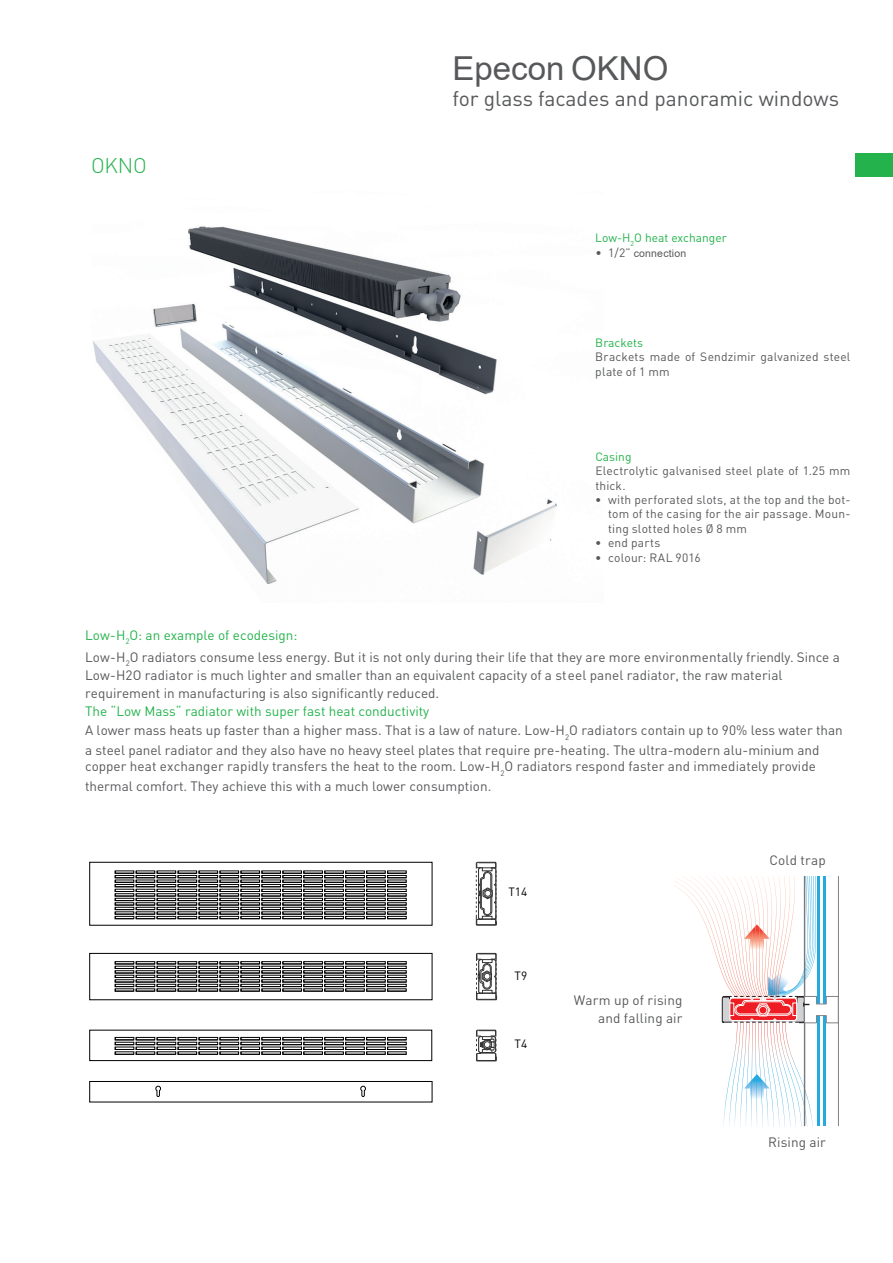
<style>
.page{position:relative;width:893px;height:1263px;background:#fff}
.page>*{position:absolute;margin:0;border:0;box-sizing:border-box;transform-origin:0 0}
.t1{font:33px "Arial";color:#57585a}
.t2{font:21px "DIN Pro";color:#57585a}
.t3{font:300 21px "DIN Pro";color:#23b24b}
.Broodtekst{font:13.5px/17.7px "DIN Pro";color:#57585a}
.t4{font:12px/14.4px "DIN Pro";letter-spacing:.015em;color:#57585a}
.t5{font:12px "DIN Pro";color:#23b24b}
.t6{font:11.85px "DIN Pro";color:#000}
.t7{font:10.5px "Arial";letter-spacing:.02em;color:#57585a}
.s1{font-family:"DIN Pro";font-size:12px}
.s2{color:#23b24b}
</style>
<div class="page">
<div style="left:855px;top:153px;width:38px;height:23px;background:#23b24b"></div>
<img style="left:93px;top:226px;width:464px;height:358px">
<div style="left:89px;top:1030px;width:343px;height:31px;border:1px solid #000"></div>
<div style="left:89px;top:953px;width:343px;height:47px;border:1px solid #000"></div>
<div style="left:89px;top:862px;width:343px;height:63px;border:1px solid #000"></div>
<div style="left:89px;top:1081px;width:343px;height:21px;border:1px solid #000"></div>
<svg style="left:156px;top:1086px;width:5px;height:11px"></svg>
<svg style="left:360px;top:1086px;width:6px;height:11px"></svg>
<svg style="left:115px;top:1037px;width:292px;height:18px"></svg>
<div style="left:387px;top:1042px;width:19px;height:3px;border:1px solid #000"></div>
<div style="left:387px;top:1037px;width:19px;height:3px;border:1px solid #000"></div>
<svg style="left:115px;top:961px;width:292px;height:31px"></svg>
<div style="left:115px;top:970px;width:19px;height:3px;border:1px solid #000"></div>
<div style="left:115px;top:966px;width:19px;height:3px;border:1px solid #000"></div>
<div style="left:115px;top:961px;width:19px;height:3px;border:1px solid #000"></div>
<div style="left:136px;top:970px;width:19px;height:3px;border:1px solid #000"></div>
<div style="left:136px;top:966px;width:19px;height:3px;border:1px solid #000"></div>
<div style="left:136px;top:961px;width:19px;height:3px;border:1px solid #000"></div>
<div style="left:157px;top:970px;width:19px;height:3px;border:1px solid #000"></div>
<div style="left:157px;top:966px;width:19px;height:3px;border:1px solid #000"></div>
<div style="left:157px;top:961px;width:19px;height:3px;border:1px solid #000"></div>
<div style="left:178px;top:970px;width:19px;height:3px;border:1px solid #000"></div>
<div style="left:178px;top:966px;width:19px;height:3px;border:1px solid #000"></div>
<div style="left:178px;top:961px;width:19px;height:3px;border:1px solid #000"></div>
<div style="left:199px;top:970px;width:19px;height:3px;border:1px solid #000"></div>
<div style="left:199px;top:966px;width:19px;height:3px;border:1px solid #000"></div>
<div style="left:199px;top:961px;width:19px;height:3px;border:1px solid #000"></div>
<div style="left:220px;top:970px;width:19px;height:3px;border:1px solid #000"></div>
<div style="left:220px;top:966px;width:19px;height:3px;border:1px solid #000"></div>
<div style="left:220px;top:961px;width:19px;height:3px;border:1px solid #000"></div>
<div style="left:241px;top:970px;width:19px;height:3px;border:1px solid #000"></div>
<div style="left:241px;top:966px;width:19px;height:3px;border:1px solid #000"></div>
<div style="left:241px;top:961px;width:19px;height:3px;border:1px solid #000"></div>
<div style="left:262px;top:970px;width:19px;height:3px;border:1px solid #000"></div>
<div style="left:262px;top:966px;width:19px;height:3px;border:1px solid #000"></div>
<div style="left:262px;top:961px;width:19px;height:3px;border:1px solid #000"></div>
<div style="left:283px;top:970px;width:19px;height:3px;border:1px solid #000"></div>
<div style="left:283px;top:966px;width:19px;height:3px;border:1px solid #000"></div>
<div style="left:283px;top:961px;width:19px;height:3px;border:1px solid #000"></div>
<div style="left:304px;top:970px;width:19px;height:3px;border:1px solid #000"></div>
<div style="left:304px;top:966px;width:19px;height:3px;border:1px solid #000"></div>
<div style="left:304px;top:961px;width:19px;height:3px;border:1px solid #000"></div>
<div style="left:325px;top:970px;width:19px;height:3px;border:1px solid #000"></div>
<div style="left:325px;top:966px;width:19px;height:3px;border:1px solid #000"></div>
<div style="left:325px;top:961px;width:19px;height:3px;border:1px solid #000"></div>
<div style="left:346px;top:970px;width:18px;height:3px;border:1px solid #000"></div>
<div style="left:346px;top:966px;width:18px;height:3px;border:1px solid #000"></div>
<div style="left:346px;top:961px;width:18px;height:3px;border:1px solid #000"></div>
<div style="left:366px;top:970px;width:19px;height:3px;border:1px solid #000"></div>
<div style="left:366px;top:966px;width:19px;height:3px;border:1px solid #000"></div>
<div style="left:366px;top:961px;width:19px;height:3px;border:1px solid #000"></div>
<div style="left:387px;top:970px;width:19px;height:3px;border:1px solid #000"></div>
<div style="left:387px;top:966px;width:19px;height:3px;border:1px solid #000"></div>
<div style="left:387px;top:961px;width:19px;height:3px;border:1px solid #000"></div>
<svg style="left:115px;top:870px;width:292px;height:49px"></svg>
<svg style="left:476px;top:953px;width:21px;height:47px"></svg>
<svg style="left:476px;top:1030px;width:21px;height:31px"></svg>
<div style="left:484px;top:1041px;width:6px;height:7px;border:1px solid #333;border-radius:50%"></div>
<svg style="left:476px;top:862px;width:21px;height:63px"></svg>
<svg style="left:674px;top:876px;width:165px;height:251px"></svg>
<p class="t3" style="left:91px;top:152px;width:57px">OKNO</p>
<h1 class="t1" style="left:452px;top:46px;width:217px">Epecon OKNO</h1>
<h2 class="t2" style="left:452px;top:84px;width:388px">for glass facades and panoramic windows</h2>
<p class="t5" style="left:595px;top:230px;width:133px">Low-H<sub>2</sub>O heat exchanger</p>
<p class="t7" style="left:595px;top:246px;width:92px"><span class="s1">• 1/2”</span> connection</p>
<p class="t5" style="left:595px;top:334px;width:49px">Brackets</p>
<p class="t4" style="left:595px;top:349px;width:257px">Brackets made of Sendzimir galvanized steel plate of 1 mm</p>
<p class="t5" style="left:595px;top:448px;width:38px">Casing</p>
<p class="t4" style="left:595px;top:463px;width:257px">Electrolytic galvanised steel plate of 1.25 mm thick.</p>
<p class="t4" style="left:608px;top:492px;width:244px;text-align:justify;text-indent:-13px">• with perforated slots, at the top and the bot&shy;tom of the casing for the air passage. Moun&shy;ting slotted holes Ø 8 mm</p>
<p class="t4" style="left:595px;top:535px;width:67px">• end parts</p>
<p class="t4" style="left:595px;top:550px;width:107px">• colour: RAL 9016</p>
<p class="Broodtekst" style="left:85px;top:623px;width:756px;line-height:21.8px"><span class="s2">Low-H</span><sub>2</sub><span class="s2">O: an example of ecodesign:<br></span>Low-H<sub>2</sub>O radiators consume less energy. But it is not only during their life that they are more environmentally friendly. Since a</p>
<p class="Broodtekst" style="left:85px;top:666px;width:699px">Low-H2O radiator is much lighter and smaller than an equivalent capacity of a steel panel radiator, the raw material requirement in manufacturing is also significantly reduced.<br><span class="s2">The “Low Mass“ radiator with super fast heat conductivity</span></p>
<p class="Broodtekst" style="left:85px;top:720px;width:759px;line-height:19.6px">A lower mass heats up faster than a higher mass. That is a law of nature. Low-H<sub>2</sub>O radiators contain up to 90% less water than a steel panel radiator and they also have no heavy steel plates that require pre-heating. The ultra-modern alu-minium and</p>
<p class="Broodtekst" style="left:85px;top:756px;width:732px;line-height:19.6px">copper heat exchanger rapidly transfers the heat to the room. Low-H<sub>2</sub>O radiators respond faster and immediately provide thermal comfort. They achieve this with a much lower consumption.</p>
<p class="t6" style="left:508px;top:884px;width:20px">T14</p>
<p class="t6" style="left:515px;top:967px;width:14px">T9</p>
<p class="t6" style="left:515px;top:1036px;width:14px">T4</p>
<p class="Broodtekst" style="left:574px;top:991px;width:110px;text-align:right">Warm up of rising and falling air</p>
<p class="Broodtekst" style="left:769px;top:851px;width:58px">Cold trap</p>
<p class="Broodtekst" style="left:768px;top:1132px;width:59px">Rising air</p>
</div>
